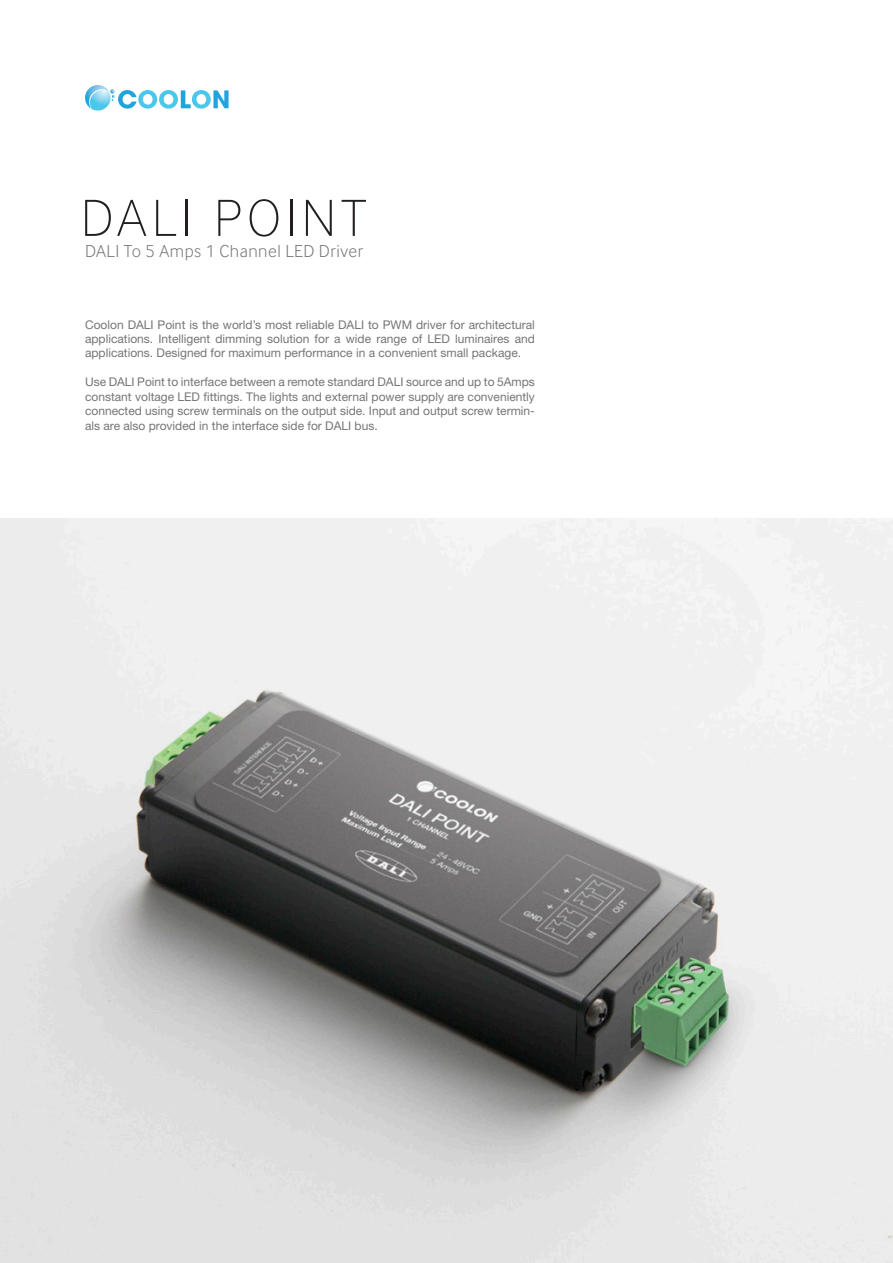
<style>
.page{position:relative;width:893px;height:1263px;background:#fff}
.page>*{position:absolute;margin:0;border:0;box-sizing:border-box;transform-origin:0 0}
.t1{font:100 54px "Inter Face";letter-spacing:.1em;color:#231f20}
.subtitle{font:300 18px "Inter Face";letter-spacing:.03em;color:#757679}
.t2{font:12px/14.4px "Helvetica Neue LT Std";color:#747576;text-align:justify}
</style>
<div class="page">
<img style="left:0;top:519px;width:893px;height:744px">
<svg style="left:85px;top:85px;width:144px;height:26px"></svg>
<p class="t1" style="left:81px;top:187px;width:287px">DALI POINT</p>
<p class="subtitle" style="left:85px;top:241px;width:280px">DALI To 5 Amps 1 Channel LED Driver</p>
<p class="t2" style="left:85px;top:317px;width:451px">Coolon DALI Point is the world’s most reliable DALI to PWM driver for architectural applications. Intelligent dimming solution for a wide range of LED luminaires and applications. Designed for maximum performance in a convenient small package.</p>
<p class="t2" style="left:85px;top:375px;width:451px">Use DALI Point to interface between a remote standard DALI source and up to 5Amps constant voltage LED fittings. The lights and external power supply are conveniently connected using screw terminals on the output side. Input and output screw termin&shy;als are also provided in the interface side for DALI bus.</p>
</div>
